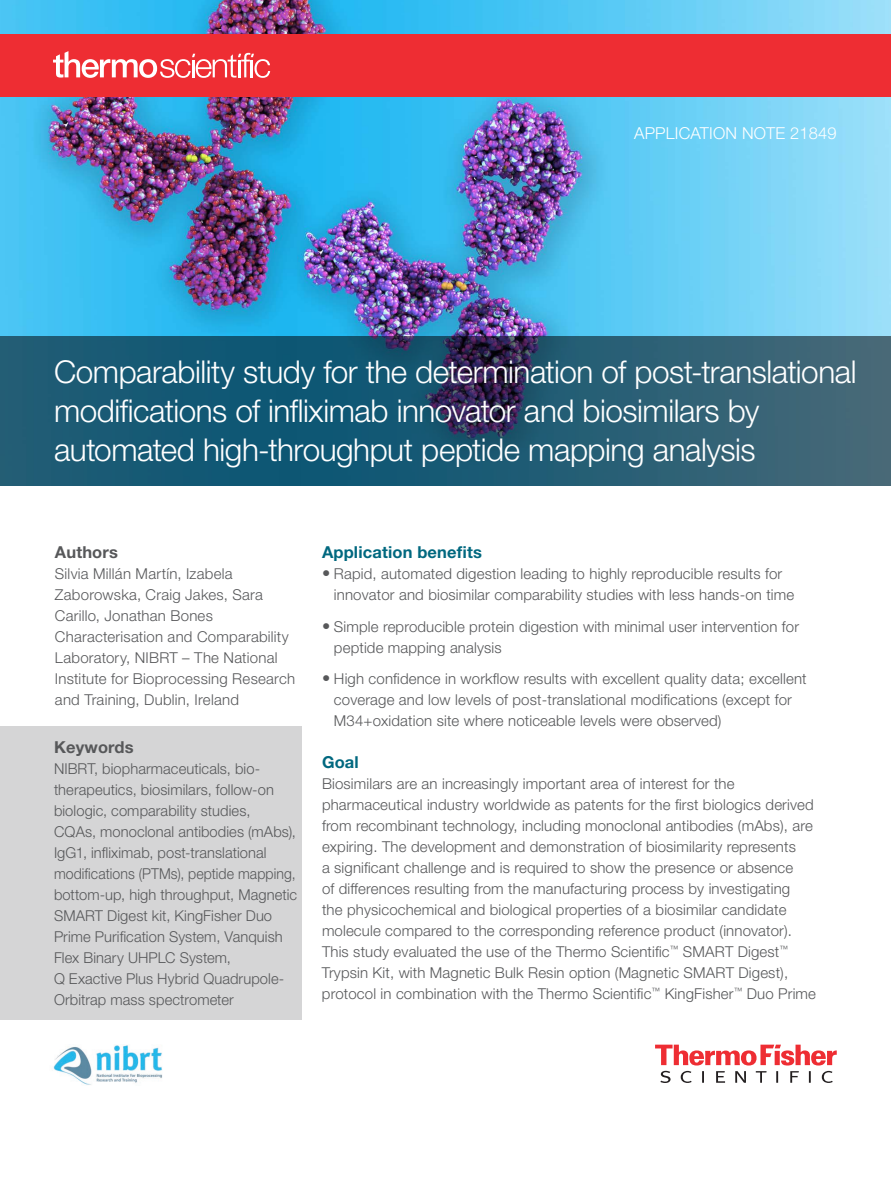
<style>
.page{position:relative;width:891px;height:1188px;background:#fff}
.page>*{position:absolute;margin:0;border:0;box-sizing:border-box;transform-origin:0 0}
.t1{font:300 31.5px/39px "Helvetica Neue LT Std";letter-spacing:-.015em;color:#fff}
.t2{font:700 16.5px "Helvetica Neue LT Std";letter-spacing:.01em;color:#00687f}
.t3{font:300 16.5px "Helvetica Neue LT Std";letter-spacing:.01em;color:#fff}
.t4{font:700 16.5px "Helvetica Neue LT Std";letter-spacing:.01em;color:#57585a}
.t5{font:300 15px/21px "Helvetica Neue LT Std";letter-spacing:.01em;color:#57585a}
.s1{font-weight:700;font-size:16.5px}
</style>
<div class="page">
<svg style="left:655px;top:1045px;width:182px;height:38px"></svg>
<img style="left:0;top:0;width:891px;height:337px">
<div style="left:0;top:726px;width:302px;height:294px;background:#d5d5d6"></div>
<img style="left:53px;top:1045px;width:110px;height:40px">
<div style="left:0;top:34px;width:891px;height:63px;background:#ee2d33"></div>
<svg style="left:53px;top:51px;width:217px;height:27px"></svg>
<svg style="left:0;top:337px;width:891px;height:149px;background:#225972"></svg>
<p class="t3" style="left:634px;top:123px;width:204px">APPLICATION NOTE 21849</p>
<h1 class="t1" style="left:54px;top:352px;width:804px">Comparability study for the determination of post-translational modifications of infliximab innovator and biosimilars by automated high-throughput peptide mapping analysis</h1>
<p class="t4" style="left:55px;top:542px;width:65px">Authors</p>
<p class="t5" style="left:55px;top:563px;width:242px">Silvia Millán Martín, Izabela<br>Zaborowska, Craig Jakes, Sara<br>Carillo, Jonathan Bones<br>Characterisation and Comparability<br>Laboratory, NIBRT – The National<br>Institute for Bioprocessing Research and Training, Dublin, Ireland</p>
<p class="t4" style="left:54px;top:737px;width:81px">Keywords</p>
<p class="t5" style="left:54px;top:758px;width:245px">NIBRT, biopharmaceuticals, bio&shy;therapeutics, biosimilars, follow-on biologic, comparability studies,<br>CQAs, monoclonal antibodies (mAbs), IgG1, infliximab, post-translational modifications (PTMs), peptide mapping, bottom-up, high throughput, Magnetic SMART Digest kit, KingFisher Duo Prime Purification System, Vanquish Flex Binary UHPLC System,<br>Q Exactive Plus Hybrid Quadrupole-Orbitrap mass spectrometer</p>
<p class="t2" style="left:322px;top:542px;width:161px">Application benefits</p>
<p class="t5" style="left:334px;top:563px;width:462px;text-indent:-12px"><span class="s1">•</span> Rapid, automated digestion leading to highly reproducible results for innovator and biosimilar comparability studies with less hands-on time</p>
<p class="t5" style="left:334px;top:616px;width:467px;text-indent:-12px"><span class="s1">•</span> Simple reproducible protein digestion with minimal user intervention for peptide mapping analysis</p>
<p class="t5" style="left:334px;top:668px;width:474px;text-indent:-12px"><span class="s1">•</span> High confidence in workflow results with excellent quality data; excellent coverage and low levels of post-translational modifications (except for<br>M34+oxidation site where noticeable levels were observed)</p>
<p class="t2" style="left:322px;top:752px;width:38px">Goal</p>
<p class="t5" style="left:322px;top:773px;width:496px">Biosimilars are an increasingly important area of interest for the pharmaceutical industry worldwide as patents for the first biologics derived from recombinant technology, including monoclonal antibodies (mAbs), are expiring. The development and demonstration of biosimilarity represents<br>a significant challenge and is required to show the presence or absence<br>of differences resulting from the manufacturing process by investigating<br>the physicochemical and biological properties of a biosimilar candidate molecule compared to the corresponding reference product (innovator).<br>This study evaluated the use of the Thermo Scientific<sup>™</sup> SMART Digest<sup>™ </sup>Trypsin Kit, with Magnetic Bulk Resin option (Magnetic SMART Digest), protocol in combination with the Thermo Scientific<sup>™</sup> KingFisher<sup>™</sup> Duo Prime</p>
</div>
